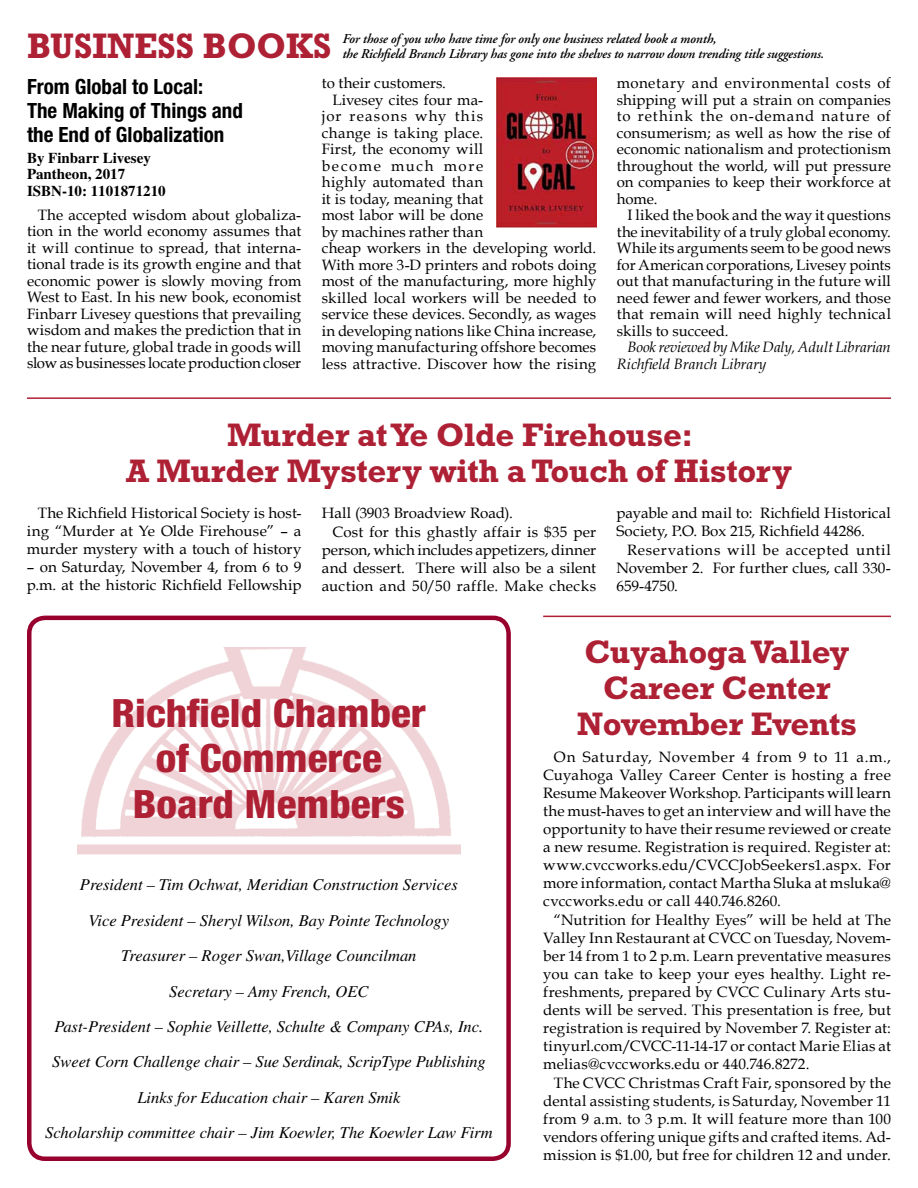
<style>
.page{position:relative;width:918px;height:1188px;background:#fff}
.page>*{position:absolute;margin:0;border:0;box-sizing:border-box;transform-origin:0 0}
.t1{font:800 condensed 39px/45.6px "Helvetica Neue";color:#ae2135;text-align:center;scale:1.06 1}
.t2{font:700 36px "Rockwell";color:#ae2135;scale:.96 1}
.t3{font:700 33px/36px "Rockwell";letter-spacing:-.01em;color:#ae2135;text-align:center}
.t4{font:700 condensed 21px/24px "Helvetica Neue";color:#000}
.t5{font:italic 16.5px/35.4px "Times";color:#000;text-align:center}
.t6{font:15px/18px "Book Antiqua";letter-spacing:.01em;color:#000;text-align:justify}
.t7{font:italic 15px/16.5px "Book Antiqua";letter-spacing:-.01em;color:#000}
.t8{font:700 15px/16.5px "Times";color:#000}
.t9{font:15px "Book Antiqua";letter-spacing:.08em;color:#000}
.t10{font:15px "Book Antiqua";letter-spacing:.105em;color:#000}
.t11{font:italic 600 13.5px/15px "Adobe Garamond";letter-spacing:-.01em;color:#000}
</style>
<div class="page">
<div style="left:27px;top:616px;width:484px;height:545px;border:4px solid #98002e;border-radius:16px"></div>
<img style="left:77px;top:648px;width:383px;height:207px">
<img style="left:497px;top:77px;width:99px;height:150px">
<hr style="left:27px;top:397px;width:864px;height:2px;background:#ae2135">
<hr style="left:543px;top:616px;width:348px;height:1px;background:#ae2135">
<h2 class="t2" style="left:27px;top:25px;width:107px">Business</h2>
<h2 class="t2" style="left:203px;top:25px;width:133px">Books</h2>
<h3 class="t4" style="left:27px;top:74px;width:217px">From Global to Local:<br>The Making of Things and the End of Globalization</h3>
<p class="t8" style="left:27px;top:149px;width:140px">By Finbarr Livesey<br>Pantheon, 2017<br>ISBN-10: 1101871210</p>
<p class="t6" style="left:27px;top:206px;width:276px;line-height:16.5px;text-indent:11px">The accepted wisdom about globaliza&shy;tion in the world economy assumes that it will continue to spread, that interna&shy;tional trade is its growth engine and that economic power is slowly moving from West to East. In his new book, economist Finbarr Livesey questions that prevailing wisdom and makes the prediction that in the near future, global trade in goods will slow as businesses locate production closer</p>
<p class="t11" style="left:342px;top:32px;width:483px">For those of you who have time for only one business related book a month,<br>the Richfield Branch Library has gone into the shelves to narrow down trending title suggestions.</p>
<p class="t6" style="left:617px;top:75px;width:276px;line-height:16.5px">monetary and environmental costs of shipping will put a strain on companies to rethink the on-demand nature of consumerism; as well as how the rise of economic nationalism and protectionism throughout the world, will put pressure on companies to keep their workforce at home.</p>
<p class="t6" style="left:617px;top:207px;width:276px;line-height:16.5px;text-indent:11px">I liked the book and the way it questions the inevitability of a truly global economy.<br>While its arguments seem to be good news for American corporations, Livesey points out that manufacturing in the future will need fewer and fewer workers, and those that remain will need highly technical skills to succeed.</p>
<p class="t7" style="left:617px;top:339px;width:276px;text-indent:11px">Book reviewed by Mike Daly, Adult Librarian<br>Richfield Branch Library</p>
<p class="t6" style="left:322px;top:74px;width:126px">to their customers.</p>
<p class="t6" style="left:333px;top:91px;width:152px">Livesey cites four ma-</p>
<p class="t9" style="left:322px;top:107px;width:163px">jor reasons why this</p>
<p class="t6" style="left:322px;top:124px;width:163px">change is taking place.</p>
<p class="t6" style="left:322px;top:140px;width:163px">First, the economy will</p>
<p class="t10" style="left:322px;top:156px;width:163px">become much more</p>
<p class="t6" style="left:322px;top:173px;width:163px">highly automated than</p>
<p class="t6" style="left:322px;top:190px;width:163px">it is today, meaning that</p>
<p class="t6" style="left:322px;top:206px;width:163px">most labor will be done</p>
<p class="t6" style="left:322px;top:223px;width:163px">by machines rather than</p>
<p class="t6" style="left:322px;top:239px;width:276px">cheap workers in the developing world.</p>
<p class="t6" style="left:322px;top:256px;width:276px">With more 3-D printers and robots doing</p>
<p class="t6" style="left:322px;top:272px;width:276px">most of the manufacturing, more highly</p>
<p class="t6" style="left:322px;top:289px;width:276px">skilled local workers will be needed to</p>
<p class="t6" style="left:322px;top:305px;width:276px">service these devices. Secondly, as wages</p>
<p class="t6" style="left:322px;top:322px;width:276px">in developing nations like China increase,</p>
<p class="t6" style="left:322px;top:338px;width:276px">moving manufacturing offshore becomes</p>
<p class="t6" style="left:322px;top:355px;width:276px">less attractive. Discover how the rising</p>
<h3 class="t3" style="left:126px;top:416px;width:667px">Murder at Ye Olde Firehouse:<br>A Murder Mystery with a Touch of History</h3>
<p class="t6" style="left:27px;top:504px;width:276px;text-indent:11px">The Richfield Historical Society is host&shy;ing “Murder at Ye Olde Firehouse” – a murder mystery with a touch of history</p>
<p class="t6" style="left:27px;top:558px;width:276px">– on Saturday, November 4, from 6 to 9 p.m. at the historic Richfield Fellowship</p>
<p class="t6" style="left:616px;top:504px;width:276px">payable and mail to: Richfield Historical<br>Society, P.O. Box 215, Richfield 44286.</p>
<p class="t6" style="left:616px;top:541px;width:276px;text-indent:11px">Reservations will be accepted until November 2. For further clues, call 330- 659-4750.</p>
<p class="t6" style="left:322px;top:504px;width:193px">Hall (3903 Broadview Road).</p>
<p class="t6" style="left:333px;top:523px;width:265px">Cost for this ghastly affair is $35 per</p>
<p class="t6" style="left:322px;top:541px;width:276px">person, which includes appetizers, dinner</p>
<p class="t6" style="left:322px;top:559px;width:276px">and dessert. There will also be a silent</p>
<p class="t6" style="left:322px;top:577px;width:276px">auction and 50/50 raffle. Make checks</p>
<h1 class="t1" style="left:112px;top:689px;width:298px">Richfield Chamber of Commerce<br>Board Members</h1>
<p class="t5" style="left:45px;top:867px;width:449px">President – Tim Ochwat, Meridian Construction Services<br>Vice President – Sheryl Wilson, Bay Pointe Technology<br>Treasurer – Roger Swan,Village Councilman<br>Secretary – Amy French, OEC<br>Past-President – Sophie Veillette, Schulte &amp; Company CPAs, Inc.<br>Sweet Corn Challenge chair – Sue Serdinak, ScripType Publishing Links for Education chair – Karen Smik<br>Scholarship committee chair – Jim Koewler, The Koewler Law Firm</p>
<h3 class="t3" style="left:577px;top:633px;width:281px">Cuyahoga Valley<br>Career Center<br>November Events</h3>
<p class="t6" style="left:543px;top:748px;width:349px;text-indent:11px">On Saturday, November 4 from 9 to 11 a.m., Cuyahoga Valley Career Center is hosting a free Resume Makeover Workshop. Participants will learn the must-haves to get an interview and will have the opportunity to have their resume reviewed or create a new resume. Registration is required. Register at: www.cvccworks.edu/CVCCJobSeekers1.aspx. For more information, contact Martha Sluka at msluka@ cvccworks.edu or call 440.746.8260.</p>
<p class="t6" style="left:543px;top:911px;width:349px;text-indent:11px">“Nutrition for Healthy Eyes” will be held at The Valley Inn Restaurant at CVCC on Tuesday, Novem&shy;ber 14 from 1 to 2 p.m. Learn preventative measures you can take to keep your eyes healthy. Light re&shy;freshments, prepared by CVCC Culinary Arts stu&shy;dents will be served. This presentation is free, but registration is required by November 7. Register at: tinyurl.com/CVCC-11-14-17 or contact Marie Elias at melias@cvccworks.edu or 440.746.8272.</p>
<p class="t6" style="left:543px;top:1074px;width:349px;text-indent:11px">The CVCC Christmas Craft Fair, sponsored by the dental assisting students, is Saturday, November 11 from 9 a.m. to 3 p.m. It will feature more than 100 vendors offering unique gifts and crafted items. Ad&shy;mission is $1.00, but free for children 12 and under.</p>
</div>
